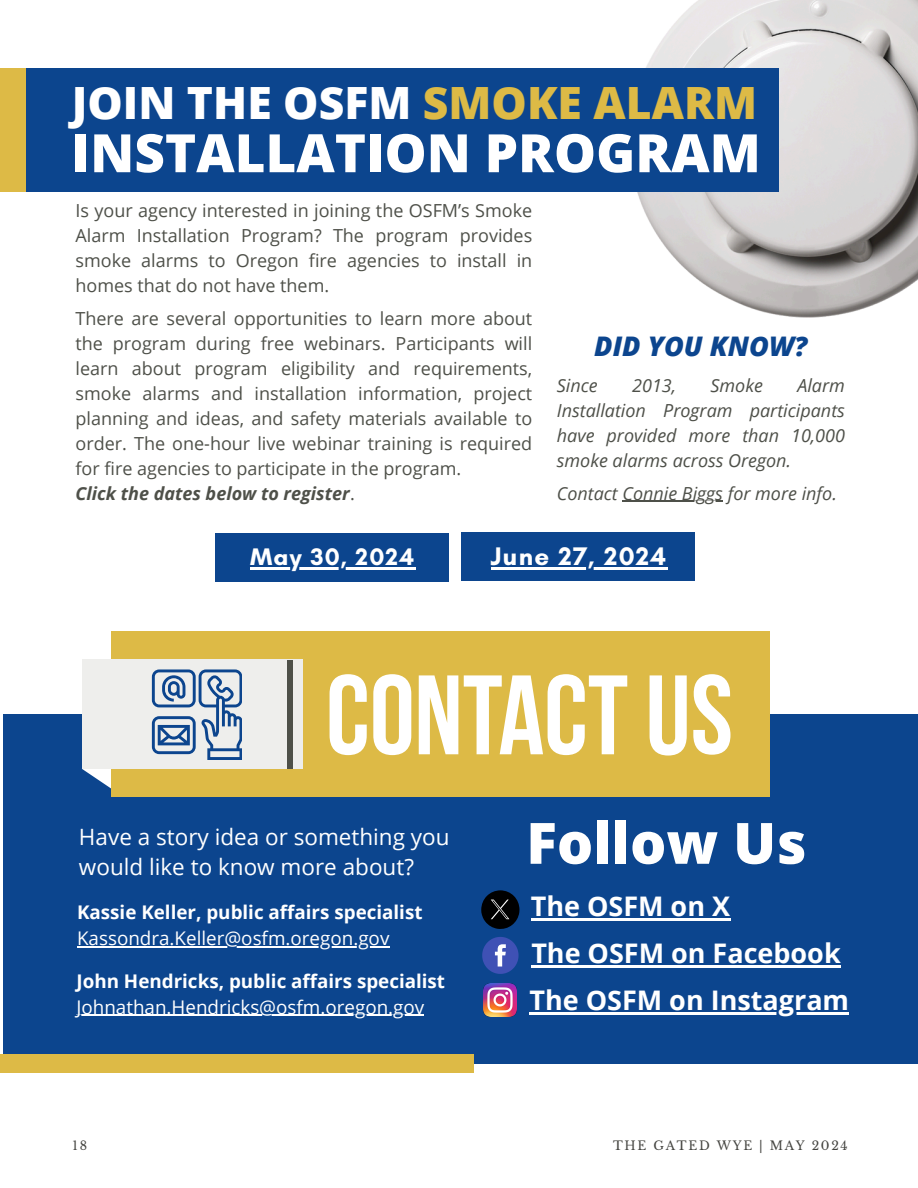
<style>
.page{position:relative;width:918px;height:1188px;background:#fff}
.page>*{position:absolute;margin:0;border:0;box-sizing:border-box;transform-origin:0 0}
.t1{font:800 57px "Open Sans";color:#fff}
.t2{font:800 52.95px "Open Sans";color:#fff}
.t3{font:800 44.55px "Open Sans";color:#fff}
.t4{font:700 27px "Open Sans";color:#fff}
.t5{font:italic 800 27px "Open Sans";color:#0c458e}
.t6{font:700 25.95px "Glacial Indifference";letter-spacing:.05em;color:#fff}
.t7{font:700 24.45px "Glacial Indifference";letter-spacing:.05em;color:#fff}
.t8{font:22.5px/30.3px "Open Sans";color:#fff}
.t9{font:700 18.75px "Open Sans";color:#fff}
.t10{font:18.75px "Open Sans";color:#fff}
.t11{font:18px/25px "Open Sans";color:#4e5049;text-align:justify}
.t12{font:italic 18px/25px "Open Sans";color:#4e5049;text-align:justify}
.t13{font:12.15px "Libre Baskerville";letter-spacing:.14em;color:#444440}
.s1{color:#ddba46}
.s2{font-weight:700;font-style:italic}
</style>
<div class="page">
<div style="left:4px;top:714px;width:914px;height:350px;background:#0c458e"></div>
<svg style="left:482px;top:937px;width:37px;height:37px"></svg>
<img style="left:484px;top:984px;width:32px;height:33px">
<svg style="left:481px;top:890px;width:38px;height:39px"></svg>
<svg style="left:82px;top:769px;width:30px;height:23px"></svg>
<div style="left:112px;top:631px;width:658px;height:166px;background:#ddba46"></div>
<div style="left:82px;top:660px;width:221px;height:109px;background:#eeeeec"></div>
<svg style="left:330px;top:674px;width:37px;height:81px"></svg>
<svg style="left:373px;top:674px;width:38px;height:81px"></svg>
<svg style="left:419px;top:674px;width:208px;height:81px"></svg>
<svg style="left:650px;top:675px;width:37px;height:81px"></svg>
<svg style="left:693px;top:674px;width:37px;height:81px"></svg>
<svg style="left:151px;top:669px;width:91px;height:90px"></svg>
<div style="left:288px;top:660px;width:5px;height:108px;background:#4e5049"></div>
<div style="left:0;top:1054px;width:473px;height:19px;background:#ddba46"></div>
<hr style="left:531px;top:965px;width:310px;height:3px;background:#fff">
<hr style="left:531px;top:918px;width:199px;height:2px;background:#fff">
<hr style="left:529px;top:1012px;width:320px;height:2px;background:#fff">
<hr style="left:77px;top:946px;width:312px;height:1px;background:#fff">
<hr style="left:76px;top:1015px;width:348px;height:1px;background:#fff">
<img style="left:637px;top:0;width:281px;height:318px">
<div style="left:0;top:68px;width:778px;height:124px;background:#0c458e"></div>
<div style="left:0;top:68px;width:26px;height:124px;background:#ddba46"></div>
<div style="left:215px;top:533px;width:234px;height:49px;background:#0c458e"></div>
<hr style="left:250px;top:567px;width:165px;height:2px;background:#fff">
<div style="left:461px;top:532px;width:234px;height:49px;background:#0c458e"></div>
<hr style="left:491px;top:567px;width:177px;height:2px;background:#fff">
<hr style="left:622px;top:501px;width:101px;height:1px;background:#4e5049">
<h6 class="t3" style="left:72px;top:71px;width:687px">JOIN THE OSFM <span class="s1">SMOKE ALARM</span></h6>
<h6 class="t2" style="left:72px;top:116px;width:691px">INSTALLATION PROGRAM</h6>
<p class="t11" style="left:76px;top:197px;width:458px">Is your agency interested in joining the OSFM’s Smoke Alarm Installation Program? The program provides smoke alarms to Oregon fire agencies to install in homes that do not have them.</p>
<p class="t11" style="left:76px;top:305px;width:458px;text-align:left">There are several opportunities to learn more about the program during free webinars. Participants will learn about program eligibility and requirements, smoke alarms and installation information, project planning and ideas, and safety materials available to order. The one-hour live webinar training is required for fire agencies to participate in the program.<br><span class="s2">Click the dates below to register</span>.</p>
<h4 class="t5" style="left:594px;top:327px;width:215px">DID YOU KNOW?</h4>
<h4 class="t12" style="left:557px;top:372px;width:42px">Since</h4>
<h4 class="t12" style="left:632px;top:372px;width:45px">2013,</h4>
<h4 class="t12" style="left:711px;top:372px;width:54px">Smoke</h4>
<h4 class="t12" style="left:557px;top:372px;width:290px;text-indent:241px">Alarm Installation Program participants have provided more than 10,000 smoke alarms across Oregon.</h4>
<h4 class="t12" style="left:557px;top:480px;width:282px">Contact Connie Biggs for more info.</h4>
<p class="t7" style="left:250px;top:542px;width:166px">May 30, 2024</p>
<h2 class="t6" style="left:491px;top:540px;width:177px">June 27, 2024</h2>
<h3 class="t8" style="left:79px;top:821px;width:372px">Have a story idea or something you would like to know more about?</h3>
<h6 class="t9" style="left:77px;top:899px;width:347px">Kassie Keller, public affairs specialist</h6>
<h6 class="t10" style="left:77px;top:925px;width:314px">Kassondra.Keller@osfm.oregon.gov</h6>
<h4 class="t9" style="left:76px;top:968px;width:370px">John Hendricks, public affairs specialist</h4>
<p class="t10" style="left:76px;top:994px;width:349px">Johnathan.Hendricks@osfm.oregon.gov</p>
<h4 class="t1" style="left:526px;top:803px;width:282px">Follow Us</h4>
<h6 class="t4" style="left:531px;top:887px;width:201px">The OSFM on X</h6>
<h1 class="t4" style="left:531px;top:934px;width:311px">The OSFM on Facebook</h1>
<h6 class="t4" style="left:529px;top:981px;width:321px">The OSFM on Instagram</h6>
<h5 class="t13" style="left:73px;top:1138px;width:16px">18</h5>
<p class="t13" style="left:613px;top:1138px;width:236px">THE GATED WYE | MAY 2024</p>
</div>
